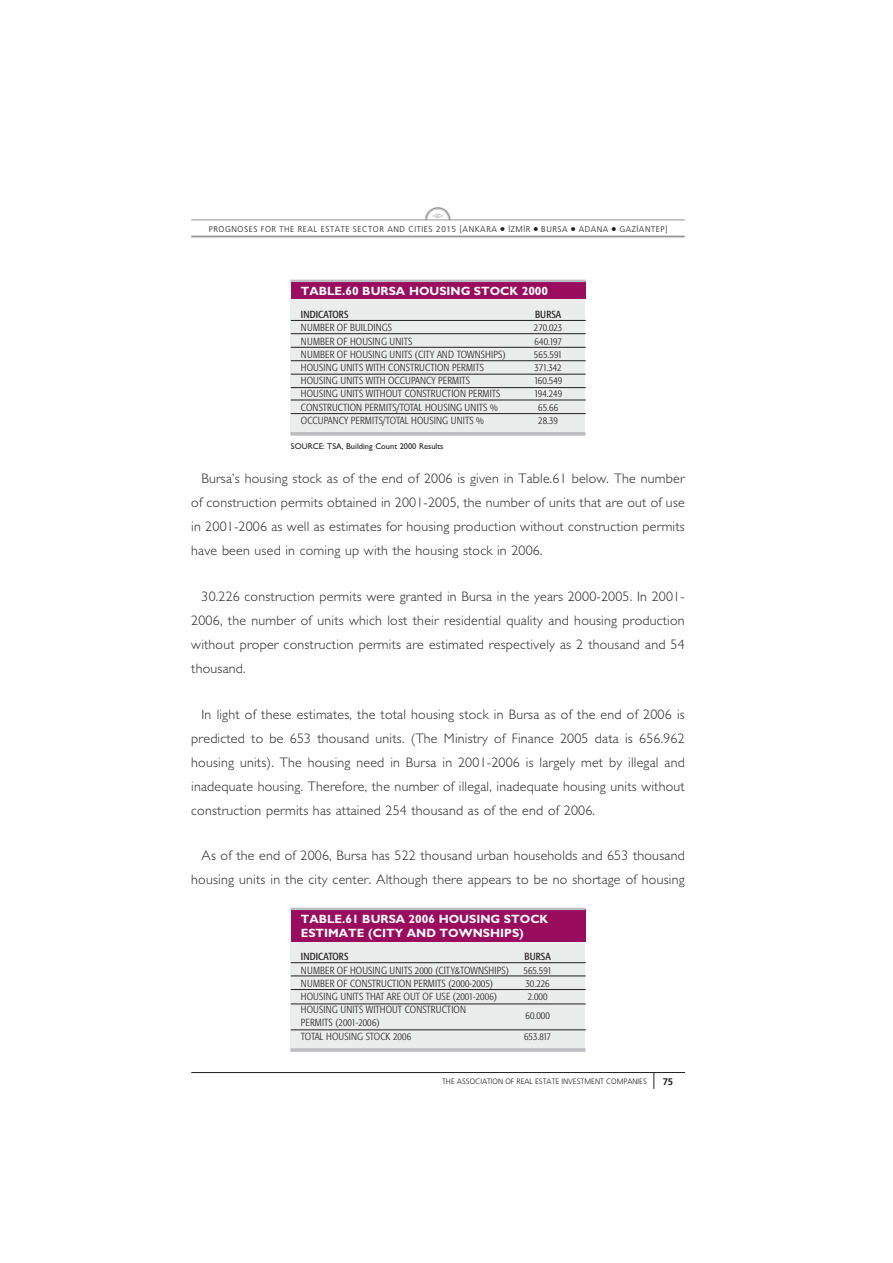
<style>
.page{position:relative;width:893px;height:1263px;background:#fff}
.page>*{position:absolute;margin:0;border:0;box-sizing:border-box;transform-origin:0 0}
.t1{font:300 13.8px/24px "Gill Sans";letter-spacing:.015em;color:#231f20;text-align:justify}
.t2{font:700 12px/14.4px "Gill Sans";color:#fff}
.t3{font:12px "Acicek";color:#939598}
.t4{font:300 condensed 10.2px/13.2px "Formata TR";letter-spacing:.01em;color:#231f20}
.t5{font:10.2px "Formata TR Condensed TAB";letter-spacing:.01em;color:#231f20}
.t6{font:700 9.6px "Frutiger";color:#231f20}
.t7{font:300 8.4px "Frutiger";letter-spacing:.065em;color:#231f20}
.t8{font:500 8.4px "Gill Sans";color:#231f20}
.t9{font:300 7.8px "Frutiger";color:#231f20}
</style>
<div class="page">
<div style="left:290px;top:941px;width:295px;height:108px;background:#ebecec"></div>
<div style="left:290px;top:298px;width:295px;height:135px;background:#ebecec"></div>
<hr style="left:191px;top:1072px;width:494px;height:1px;background:#231f20">
<hr style="left:191px;top:236px;width:493px;height:1px;background:#939598">
<svg style="left:653px;top:1073px;width:1px;height:16px"></svg>
<hr style="left:191px;top:220px;width:493px;height:1px;background:#939598">
<div style="left:290px;top:910px;width:295px;height:32px;background:#990c5e"></div>
<hr style="left:290px;top:1048px;width:295px;height:4px;background:#c5c7c9">
<hr style="left:290px;top:908px;width:295px;height:2px;background:#bbbdc0">
<hr style="left:291px;top:989px;width:294px;height:1px;background:#231f20">
<hr style="left:291px;top:1004px;width:294px;height:1px;background:#231f20">
<hr style="left:291px;top:976px;width:294px;height:1px;background:#231f20">
<hr style="left:291px;top:962px;width:294px;height:1px;background:#231f20">
<hr style="left:291px;top:1030px;width:294px;height:1px;background:#231f20">
<div style="left:290px;top:282px;width:295px;height:17px;background:#990c5e"></div>
<svg style="left:290px;top:432px;width:295px;height:4px"></svg>
<hr style="left:290px;top:280px;width:295px;height:2px;background:#bbbdc0">
<hr style="left:291px;top:347px;width:294px;height:1px;background:#231f20">
<hr style="left:291px;top:333px;width:294px;height:1px;background:#231f20">
<hr style="left:291px;top:320px;width:294px;height:1px;background:#231f20">
<hr style="left:291px;top:360px;width:294px;height:1px;background:#231f20">
<hr style="left:291px;top:374px;width:294px;height:1px;background:#231f20">
<hr style="left:291px;top:387px;width:294px;height:1px;background:#231f20">
<hr style="left:291px;top:400px;width:294px;height:1px;background:#231f20">
<hr style="left:291px;top:413px;width:294px;height:1px;background:#231f20">
<svg style="left:425px;top:219px;width:26px;height:1px"></svg>
<p class="t3" style="left:433px;top:208px;width:12px">l</p>
<p class="t7" style="left:209px;top:225px;width:290px">PROGNOSES FOR THE REAL ESTATE SECTOR AND CITIES 2015 [ANKARA</p>
<p class="t7" style="left:508px;top:225px;width:23px">‹ZM‹R</p>
<p class="t7" style="left:541px;top:225px;width:28px">BURSA</p>
<p class="t7" style="left:578px;top:225px;width:31px">ADANA</p>
<p class="t7" style="left:619px;top:225px;width:49px">GAZ‹ANTEP]</p>
<p class="t2" style="left:301px;top:285px;width:249px">TABLE.60 BURSA HOUSING STOCK 2000</p>
<p class="t5" style="left:301px;top:311px;width:49px">INDICATORS</p>
<p class="t4" style="left:301px;top:323px;width:206px">NUMBER OF BUILDINGS<br>NUMBER OF HOUSING UNITS<br>NUMBER OF HOUSING UNITS (CITY AND TOWNSHIPS)<br>HOUSING UNITS WITH CONSTRUCTION PERMITS HOUSING UNITS WITH OCCUPANCY PERMITS HOUSING UNITS WITHOUT CONSTRUCTION PERMITS CONSTRUCTION PERMITS/TOTAL HOUSING UNITS % OCCUPANCY PERMITS/TOTAL HOUSING UNITS %</p>
<p class="t8" style="left:291px;top:443px;width:154px">SOURCE: TSA, Building Count 2000 Results</p>
<p class="t5" style="left:535px;top:311px;width:28px">BURSA</p>
<p class="t4" style="left:534px;top:323px;width:30px;text-align:center">270.023<br>640.197<br>565.591<br>371.342<br>160.549<br>194.249<br>65.66<br>28.39</p>
<p class="t1" style="left:191px;top:468px;width:495px;text-indent:10px">Bursa’s housing stock as of the end of 2006 is given in Table.61 below. The number of construction permits obtained in 2001-2005, the number of units that are out of use in 2001-2006 as well as estimates for housing production without construction permits have been used in coming up with the housing stock in 2006.</p>
<p class="t1" style="left:191px;top:586px;width:495px;text-indent:10px">30.226 construction permits were granted in Bursa in the years 2000-2005. In 2001- 2006, the number of units which lost their residential quality and housing production without proper construction permits are estimated respectively as 2 thousand and 54 thousand.</p>
<p class="t1" style="left:191px;top:703px;width:495px;text-indent:10px">In light of these estimates, the total housing stock in Bursa as of the end of 2006 is predicted to be 653 thousand units. (The Ministry of Finance 2005 data is 656.962 housing units). The housing need in Bursa in 2001-2006 is largely met by illegal and inadequate housing. Therefore, the number of illegal, inadequate housing units without construction permits has attained 254 thousand as of the end of 2006.</p>
<p class="t1" style="left:191px;top:845px;width:495px;text-align:right">As of the end of 2006, Bursa has 522 thousand urban households and 653 thousand housing units in the city center. Although there appears to be no shortage of housing</p>
<p class="t2" style="left:301px;top:913px;width:249px">TABLE.61 BURSA 2006 HOUSING STOCK<br>ESTIMATE (CITY AND TOWNSHIPS)</p>
<p class="t5" style="left:301px;top:953px;width:49px">INDICATORS</p>
<p class="t4" style="left:301px;top:965px;width:209px">NUMBER OF HOUSING UNITS 2000 (CITY&amp;TOWNSHIPS)<br>NUMBER OF CONSTRUCTION PERMITS (2000-2005)<br>HOUSING UNITS THAT ARE OUT OF USE (2001-2006)<br>HOUSING UNITS WITHOUT CONSTRUCTION<br>PERMITS (2001-2006)<br>TOTAL HOUSING STOCK 2006</p>
<p class="t5" style="left:524px;top:953px;width:28px">BURSA</p>
<p class="t4" style="left:523px;top:965px;width:30px">565.591<br>30.226<br>2.000</p>
<p class="t4" style="left:524px;top:1007px;width:28px;line-height:20.4px">60.000<br>653.817</p>
<p class="t9" style="left:442px;top:1078px;width:206px">THE ASSOCIATION OF REAL ESTATE INVESTMENT COMPANIES</p>
<p class="t6" style="left:662px;top:1078px;width:12px">75</p>
</div>
